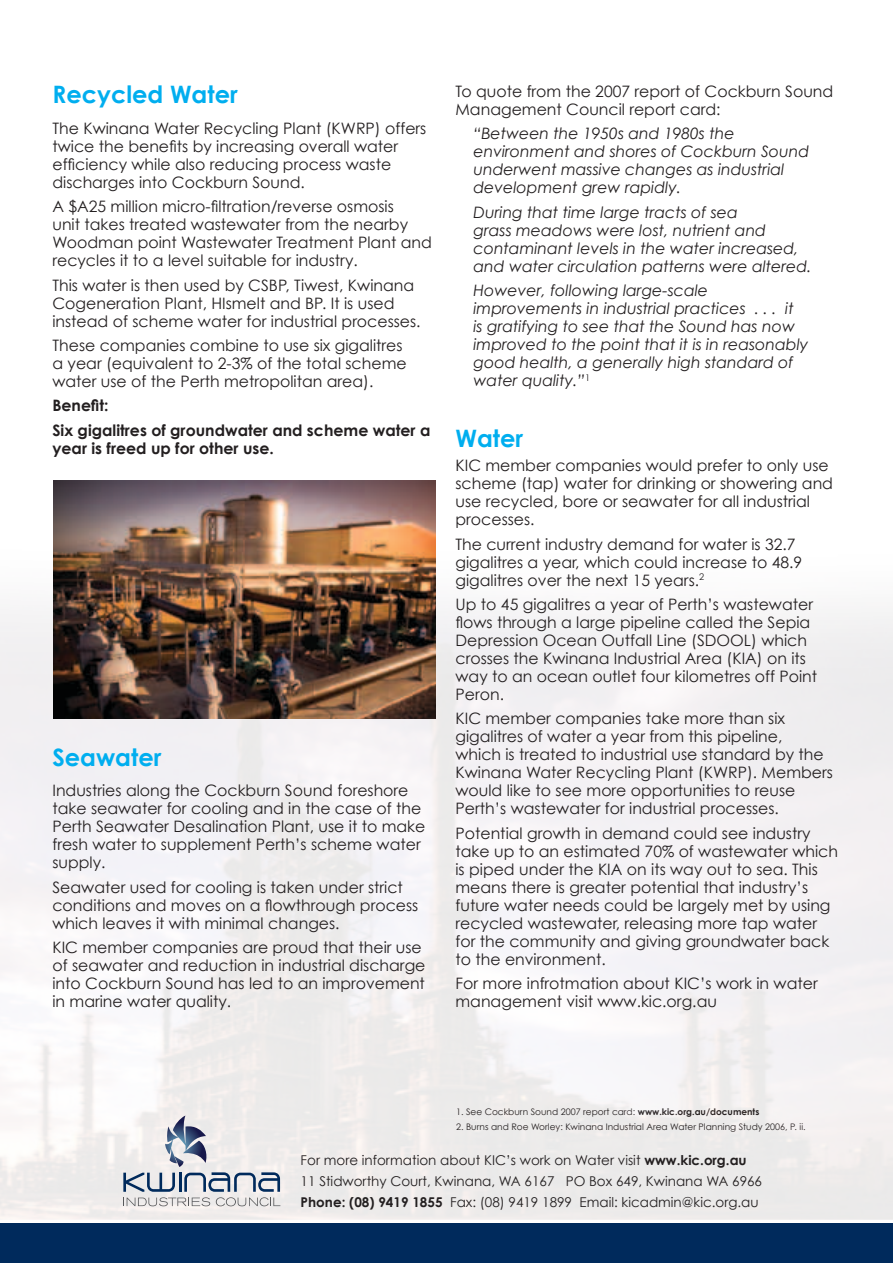
<style>
.page{position:relative;width:893px;height:1263px;background:#fff}
.page>*{position:absolute;margin:0;border:0;box-sizing:border-box;transform-origin:0 0}
.t1{font:700 24px "Century Gothic";color:#00aeef}
.t2{font:15.75px/18px "Century Gothic";color:#231f20}
.t3{font:italic 15.75px/18px "Century Gothic";color:#231f20}
.t4{font:700 15.75px/24.5px "Century Gothic";color:#231f20}
.t5{font:13.5px/21px "Century Gothic";color:#231f20}
.t6{font:9px "Century Gothic";color:#231f20}
.s1{font-weight:700}
</style>
<div class="page">
<img style="left:0;top:609px;width:893px;height:611px">
<img style="left:53px;top:480px;width:383px;height:238px">
<div style="left:0;top:1223px;width:893px;height:40px;background:#002a5c"></div>
<svg style="left:123px;top:1115px;width:157px;height:91px;background:#cfd1d7"></svg>
<h1 class="t1" style="left:52px;top:79px;width:187px">Recycled Water</h1>
<p class="t2" style="left:52px;top:119px;width:375px">The Kwinana Water Recycling Plant (KWRP) offers twice the benefits by increasing overall water efficiency while also reducing process waste discharges into Cockburn Sound.</p>
<p class="t2" style="left:52px;top:197px;width:381px">A $A25 million micro-filtration/reverse osmosis<br>unit takes treated wastewater from the nearby Woodman point Wastewater Treatment Plant and recycles it to a level suitable for industry.</p>
<p class="t2" style="left:52px;top:276px;width:370px">This water is then used by CSBP, Tiwest, Kwinana<br>Cogeneration Plant, HIsmelt and BP. It is used instead of scheme water for industrial processes.</p>
<p class="t2" style="left:52px;top:336px;width:356px">These companies combine to use six gigalitres a year (equivalent to 2-3% of the total scheme water use of the Perth metropolitan area).</p>
<p class="t4" style="left:52px;top:393px;width:379px">Benefit:<br>Six gigalitres of groundwater and scheme water a</p>
<p class="t4" style="left:52px;top:435px;width:223px">year is freed up for other use.</p>
<h1 class="t1" style="left:52px;top:742px;width:110px">Seawater</h1>
<p class="t2" style="left:52px;top:781px;width:374px">Industries along the Cockburn Sound foreshore take seawater for cooling and in the case of the Perth Seawater Desalination Plant, use it to make fresh water to supplement Perth’s scheme water supply.</p>
<p class="t2" style="left:52px;top:878px;width:367px">Seawater used for cooling is taken under strict conditions and moves on a flowthrough process which leaves it with minimal changes.</p>
<p class="t2" style="left:52px;top:938px;width:375px">KIC member companies are proud that their use of seawater and reduction in industrial discharge into Cockburn Sound has led to an improvement in marine water quality.</p>
<p class="t2" style="left:455px;top:82px;width:379px">To quote from the 2007 report of Cockburn Sound<br>Management Council report card:</p>
<p class="t3" style="left:473px;top:124px;width:337px">“Between the 1950s and 1980s the environment and shores of Cockburn Sound underwent massive changes as industrial development grew rapidly.</p>
<p class="t3" style="left:473px;top:203px;width:340px">During that time large tracts of sea<br>grass meadows were lost, nutrient and contaminant levels in the water increased, and water circulation patterns were altered.</p>
<p class="t3" style="left:473px;top:281px;width:336px">However, following large-scale improvements in industrial practices . . . it<br>is gratifying to see that the Sound has now improved to the point that it is in reasonably good health, a generally high standard of water quality.”<sup>1</sup></p>
<h1 class="t1" style="left:455px;top:423px;width:69px">Water</h1>
<p class="t2" style="left:455px;top:456px;width:379px">KIC member companies would prefer to only use scheme (tap) water for drinking or showering and use recycled, bore or seawater for all industrial processes.</p>
<p class="t2" style="left:455px;top:535px;width:348px">The current industry demand for water is 32.7 gigalitres a year, which could increase to 48.9 gigalitres over the next 15 years.<sup>2</sup></p>
<p class="t2" style="left:455px;top:595px;width:363px">Up to 45 gigalitres a year of Perth’s wastewater flows through a large pipeline called the Sepia Depression Ocean Outfall Line (SDOOL) which crosses the Kwinana Industrial Area (KIA) on its way to an ocean outlet four kilometres off Point Peron.</p>
<p class="t2" style="left:455px;top:709px;width:379px">KIC member companies take more than six gigalitres of water a year from this pipeline,<br>which is treated to industrial use standard by the Kwinana Water Recycling Plant (KWRP). Members would like to see more opportunities to reuse Perth’s wastewater for industrial processes.</p>
<p class="t2" style="left:455px;top:824px;width:384px">Potential growth in demand could see industry take up to an estimated 70% of wastewater which is piped under the KIA on its way out to sea. This means there is greater potential that industry’s future water needs could be largely met by using recycled wastewater, releasing more tap water for the community and giving groundwater back to the environment.</p>
<p class="t2" style="left:455px;top:974px;width:364px">For more infrotmation about KIC’s work in water management visit www.kic.org.au</p>
<p class="t6" style="left:456px;top:1106px;width:305px">1. See Cockburn Sound 2007 report card: <span class="s1">www.kic.org.au/documents</span></p>
<p class="t6" style="left:456px;top:1121px;width:351px">2. Burns and Roe Worley: Kwinana Industrial Area Water Planning Study 2006, P. ii.</p>
<p class="t5" style="left:301px;top:1149px;width:463px">For more information about KIC’s work on Water visit <span class="s1">www.kic.org.au<br></span>11 Stidworthy Court, Kwinana, WA 6167 PO Box 649, Kwinana WA 6966<br><span class="s1">Phone: (08) 9419 1855</span> Fax: (08) 9419 1899 Email: kicadmin@kic.org.au</p>
</div>
